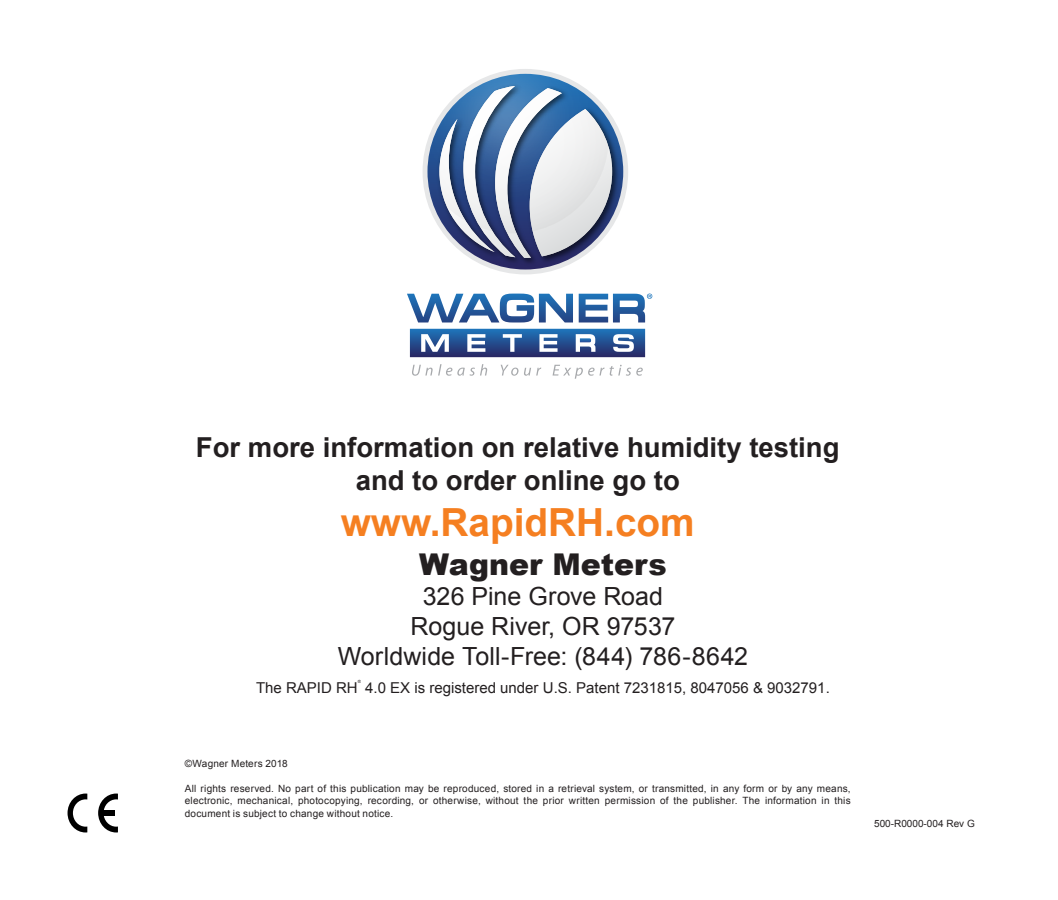
<style>
.page{position:relative;width:1058px;height:900px;background:#fff}
.page>*{position:absolute;margin:0;border:0;box-sizing:border-box;transform-origin:0 0}
.t1{font:700 38.75px "Arial";color:#f57f21}
.t2{font:900 30px "Arial";color:#231f20}
.t3{font:700 27.5px "Arial";color:#231f20}
.t4{font:25px "Arial";letter-spacing:.005em;color:#231f20}
.t5{font:15px "Arial";color:#231f20}
.t6{font:10px/12.5px "Arial";letter-spacing:.02em;color:#231f20;text-align:justify}
.t7{font:10px "Arial";color:#231f20}
.t8{font:4.25px "Arial";color:#231f20}
</style>
<div class="page">
<svg style="left:68px;top:794px;width:19px;height:39px"></svg>
<svg style="left:98px;top:794px;width:20px;height:39px"></svg>
<div style="left:100px;top:810px;width:14px;height:6px;background:#000"></div>
<img style="left:422px;top:69px;width:206px;height:206px">
<svg style="left:439px;top:86px;width:173px;height:172px"></svg>
<svg style="left:410px;top:329px;width:235px;height:28px;background:#5071a5"></svg>
<svg style="left:407px;top:294px;width:245px;height:29px"></svg>
<svg style="left:412px;top:365px;width:20px;height:11px"></svg>
<svg style="left:438px;top:364px;width:49px;height:12px"></svg>
<svg style="left:500px;top:365px;width:17px;height:11px"></svg>
<svg style="left:511px;top:368px;width:7px;height:8px"></svg>
<svg style="left:524px;top:368px;width:17px;height:8px"></svg>
<svg style="left:552px;top:365px;width:91px;height:14px"></svg>
<p class="t3" style="left:196px;top:429px;width:645px">For more information on relative humidity testing</p>
<p class="t3" style="left:356px;top:462px;width:325px">and to order online go to</p>
<p class="t1" style="left:341px;top:497px;width:355px">www.RapidRH.com</p>
<p class="t2" style="left:419px;top:543px;width:249px">Wagner Meters</p>
<p class="t4" style="left:423px;top:580px;width:242px">326 Pine Grove Road</p>
<p class="t4" style="left:410px;top:610px;width:266px">Rogue River, OR 97537</p>
<p class="t4" style="left:338px;top:640px;width:412px">Worldwide Toll-Free: (844) 786-8642</p>
<p class="t5" style="left:256px;top:678px;width:103px">The RAPID RH</p>
<p class="t8" style="left:358px;top:679px;width:5px">®</p>
<p class="t5" style="left:365px;top:678px;width:466px">4.0 EX is registered under U.S. Patent 7231815, 8047056 &amp; 9032791.</p>
<p class="t6" style="left:185px;top:757px;width:105px">©Wagner Meters 2018</p>
<p class="t6" style="left:185px;top:782px;width:667px">All rights reserved. No part of this publication may be reproduced, stored in a retrieval system, or transmitted, in any form or by any means, electronic, mechanical, photocopying, recording, or otherwise, without the prior written permission of the publisher. The information in this document is subject to change without notice.</p>
<p class="t7" style="left:874px;top:817px;width:102px">500-R0000-004 Rev G</p>
</div>
